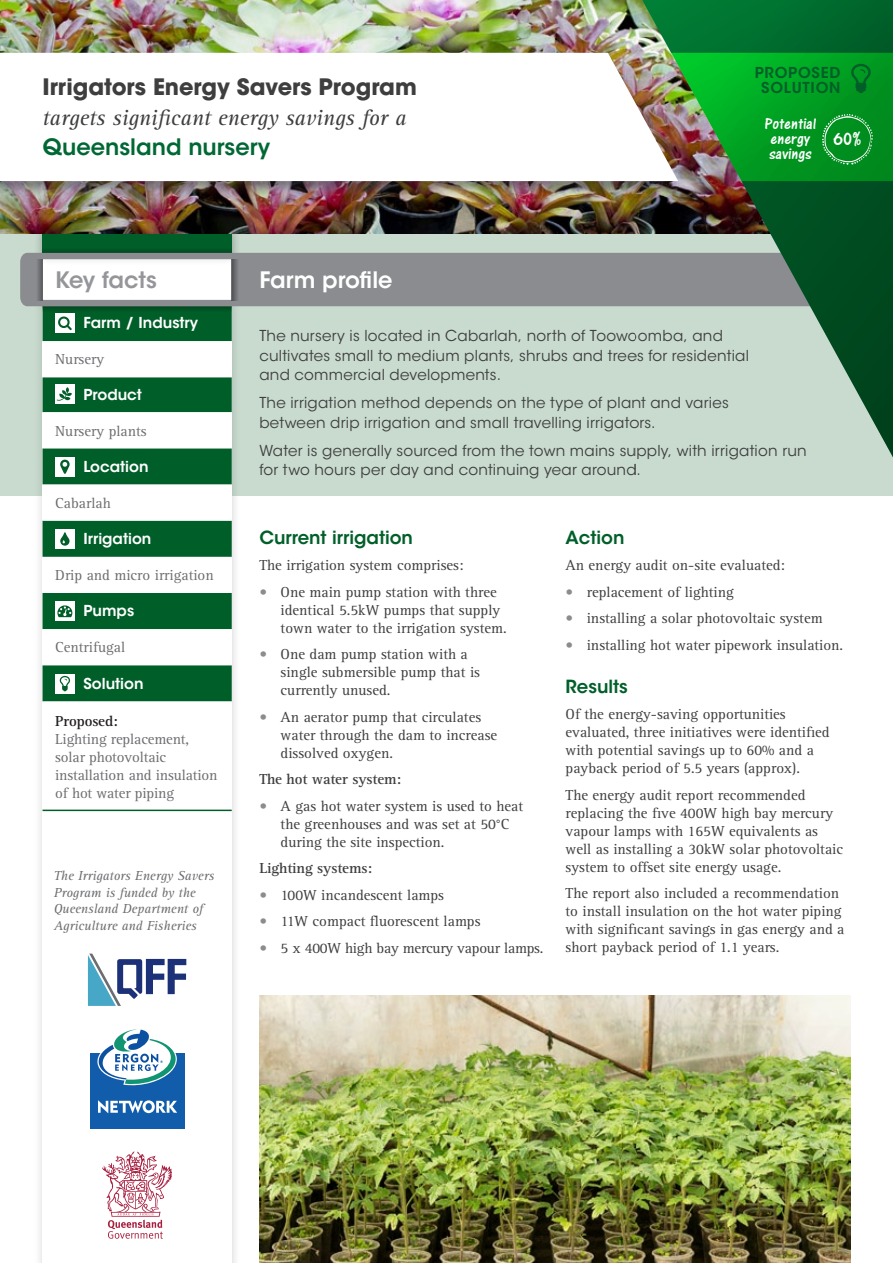
<style>
.page{position:relative;width:893px;height:1263px;background:#fff}
.page>*{position:absolute;margin:0;border:0;box-sizing:border-box;transform-origin:0 0}
.Sub_Headings{font:italic 22.5px "Rotis Serif";color:#3e3e3f}
.Sub_Headings-2{font:700 22.5px "ITC Avant Garde Std";color:#3e3e3f}
.Sub_Headings-3{font:600 22.5px "ITC Avant Garde Std";color:#006834}
.Sub_Headings-4{font:600 22.5px "ITC Avant Garde Std";color:#fff}
.Sub_Headings-5{font:600 22.5px "ITC Avant Garde Std";letter-spacing:-.01em;color:#949699}
.t1{font:18.45px "One Stroke Script Let Plain";color:#fff}
.Sub_Headings-6{font:600 18px "ITC Avant Garde Std";color:#005f29}
.t2{font:16.5px/15px "One Stroke Script Let Plain";letter-spacing:.01em;color:#fff}
.Body_text{font:15px/18px "Rotis Serif";color:#3e3e3f}
.Bullets_1{font:15px/18px "Rotis Serif";color:#3e3e3f}
.Body_text-2{font:15px/19.5px "ITC Avant Garde Std";letter-spacing:.015em;color:#3e3e3f}
.key_facts_data{font:15px/18px "Rotis Serif";letter-spacing:-.01em;color:#6c6d70}
.t3{font:600 15px "ITC Avant Garde Std";color:#fff}
.Body_text-3{font:700 15px "Rotis Serif";letter-spacing:-.01em;color:#3e3e3f}
.t4{font:600 15px "ITC Avant Garde Std";letter-spacing:.05em;color:#005f29}
.t5{font:italic 13.5px/16.5px "Rotis Serif";color:#6c6d70}
.s1{font-weight:700;color:#231f20}
.s2{color:#8a8c8f}
</style>
<div class="page">
<div style="left:0;top:227px;width:893px;height:269px;background:#c8dbce"></div>
<div style="left:34px;top:225px;width:207px;height:1038px;background:#231f20;opacity:.2"></div>
<div style="left:43px;top:234px;width:189px;height:1029px;background:#fff"></div>
<div style="left:34px;top:215px;width:207px;height:51px;background:#231f20;opacity:.2"></div>
<div style="left:43px;top:224px;width:189px;height:33px;background:#005f29"></div>
<img style="left:0;top:0;width:635px;height:234px">
<div style="left:0;top:51px;width:681px;height:146px;background:#231f20;opacity:.45"></div>
<svg style="left:0;top:53px;width:635px;height:128px"></svg>
<div style="left:43px;top:313px;width:189px;height:28px;background:#005f29"></div>
<svg style="left:43px;top:341px;width:189px;height:469px"></svg>
<hr style="left:43px;top:810px;width:189px;height:1px;background:#005f29">
<div style="left:55px;top:314px;width:20px;height:19px;background:#fff"></div>
<svg style="left:58px;top:316px;width:14px;height:14px"></svg>
<div style="left:55px;top:385px;width:20px;height:19px;background:#fff"></div>
<svg style="left:57px;top:387px;width:15px;height:14px"></svg>
<div style="left:55px;top:457px;width:20px;height:19px;background:#fff"></div>
<svg style="left:60px;top:460px;width:10px;height:14px"></svg>
<div style="left:55px;top:529px;width:20px;height:20px;background:#fff"></div>
<svg style="left:60px;top:532px;width:10px;height:14px"></svg>
<div style="left:55px;top:602px;width:20px;height:19px;background:#fff"></div>
<svg style="left:57px;top:605px;width:15px;height:12px"></svg>
<div style="left:55px;top:674px;width:20px;height:19px;background:#fff"></div>
<svg style="left:60px;top:676px;width:10px;height:15px"></svg>
<svg style="left:20px;top:253px;width:615px;height:53px;fill:#8a8c8f"></svg>
<svg style="left:34px;top:259px;width:9px;height:41px"></svg>
<svg style="left:232px;top:259px;width:8px;height:41px"></svg>
<div style="left:43px;top:246px;width:189px;height:7px;background:#005725"></div>
<div style="left:43px;top:306px;width:189px;height:7px;background:#005323"></div>
<svg style="left:635px;top:0;width:258px;height:457px"></svg>
<img style="left:259px;top:995px;width:591px;height:268px">
<svg style="left:102px;top:1151px;width:70px;height:88px"></svg>
<svg style="left:88px;top:953px;width:98px;height:53px"></svg>
<div style="left:90px;top:1053px;width:94px;height:76px;background:#125dab"></div>
<svg style="left:97px;top:1029px;width:80px;height:57px"></svg>
<svg style="left:98px;top:1100px;width:79px;height:13px"></svg>
<img style="left:671px;top:53px;width:222px;height:128px">
<p class="Sub_Headings-2" style="left:43px;top:72px;width:376px">Irrigators Energy Savers Program</p>
<p class="Sub_Headings" style="left:43px;top:105px;width:365px">targets significant energy savings for a</p>
<p class="Sub_Headings-3" style="left:43px;top:133px;width:229px">Queensland nursery</p>
<p class="t4" style="left:755px;top:63px;width:87px">PROPOSED</p>
<p class="t4" style="left:761px;top:78px;width:81px">SOLUTION</p>
<p class="t2" style="left:765px;top:116px;width:54px">Potential energy savings</p>
<p class="t1" style="left:833px;top:129px;width:30px">60%</p>
<p class="Sub_Headings-5" style="left:55px;top:265px;width:103px">Key facts</p>
<p class="t3" style="left:84px;top:313px;width:116px">Farm / Industry</p>
<p class="key_facts_data" style="left:55px;top:351px;width:50px">Nursery</p>
<p class="t3" style="left:84px;top:384px;width:60px">Product</p>
<p class="key_facts_data" style="left:55px;top:422px;width:93px">Nursery plants</p>
<p class="t3" style="left:84px;top:457px;width:66px">Location</p>
<p class="key_facts_data" style="left:55px;top:494px;width:57px">Cabarlah</p>
<p class="t3" style="left:84px;top:529px;width:69px">Irrigation</p>
<p class="key_facts_data" style="left:55px;top:567px;width:160px">Drip and micro irrigation</p>
<p class="t3" style="left:84px;top:601px;width:52px">Pumps</p>
<p class="key_facts_data" style="left:55px;top:639px;width:72px">Centrifugal</p>
<p class="t3" style="left:84px;top:674px;width:62px">Solution</p>
<p class="key_facts_data" style="left:55px;top:712px;width:164px"><span class="s1">Proposed:<br></span>Lighting replacement, solar photovoltaic installation and insulation of hot water piping</p>
<p class="t5" style="left:54px;top:868px;width:162px">The Irrigators Energy Savers<br>Program is funded by the<br>Queensland Department of<br>Agriculture and Fisheries</p>
<p class="Sub_Headings-4" style="left:259px;top:265px;width:135px">Farm profile</p>
<p class="Body_text-2" style="left:259px;top:326px;width:491px">The nursery is located in Cabarlah, north of Toowoomba, and cultivates small to medium plants, shrubs and trees for residential and commercial developments.</p>
<p class="Body_text-2" style="left:259px;top:393px;width:471px">The irrigation method depends on the type of plant and varies between drip irrigation and small travelling irrigators.</p>
<p class="Body_text-2" style="left:259px;top:441px;width:549px">Water is generally sourced from the town mains supply, with irrigation run for two hours per day and continuing year around.</p>
<p class="Sub_Headings-6" style="left:259px;top:526px;width:155px">Current irrigation</p>
<p class="Body_text" style="left:259px;top:557px;width:206px">The irrigation system comprises:</p>
<p class="Bullets_1" style="left:281px;top:583px;width:228px;text-indent:-21px"><span class="s2">•</span> One main pump station with three identical 5.5kW pumps that supply town water to the irrigation system.</p>
<p class="Bullets_1" style="left:281px;top:646px;width:201px;text-indent:-21px"><span class="s2">•</span> One dam pump station with a single submersible pump that is currently unused.</p>
<p class="Bullets_1" style="left:281px;top:708px;width:218px;text-indent:-21px"><span class="s2">•</span> An aerator pump that circulates water through the dam to increase dissolved oxygen.</p>
<p class="Body_text-3" style="left:259px;top:770px;width:143px">The hot water system:</p>
<p class="Bullets_1" style="left:281px;top:797px;width:244px;text-indent:-21px"><span class="s2">•</span> A gas hot water system is used to heat the greenhouses and was set at 50°C during the site inspection.</p>
<p class="Body_text-3" style="left:259px;top:859px;width:114px">Lighting systems:</p>
<p class="Bullets_1" style="left:259px;top:886px;width:186px"><span class="s2">•</span> 100W incandescent lamps</p>
<p class="Bullets_1" style="left:259px;top:913px;width:223px"><span class="s2">•</span> 11W compact fluorescent lamps</p>
<p class="Bullets_1" style="left:259px;top:939px;width:286px"><span class="s2">•</span> 5 x 400W high bay mercury vapour lamps.</p>
<p class="Sub_Headings-6" style="left:566px;top:526px;width:60px">Action</p>
<p class="Body_text" style="left:566px;top:557px;width:221px">An energy audit on-site evaluated:</p>
<p class="Bullets_1" style="left:566px;top:583px;width:170px"><span class="s2">•</span> replacement of lighting</p>
<p class="Bullets_1" style="left:566px;top:610px;width:259px"><span class="s2">•</span> installing a solar photovoltaic system</p>
<p class="Bullets_1" style="left:566px;top:636px;width:279px"><span class="s2">•</span> installing hot water pipework insulation.</p>
<p class="Sub_Headings-6" style="left:566px;top:675px;width:64px">Results</p>
<p class="Body_text" style="left:566px;top:706px;width:266px">Of the energy-saving opportunities evaluated, three initiatives were identified with potential savings up to 60% and a payback period of 5.5 years (approx).</p>
<p class="Body_text" style="left:566px;top:786px;width:279px">The energy audit report recommended replacing the five 400W high bay mercury vapour lamps with 165W equivalents as well as installing a 30kW solar photovoltaic system to offset site energy usage.</p>
<p class="Body_text" style="left:566px;top:885px;width:280px">The report also included a recommendation to install insulation on the hot water piping with significant savings in gas energy and a short payback period of 1.1 years.</p>
</div>
